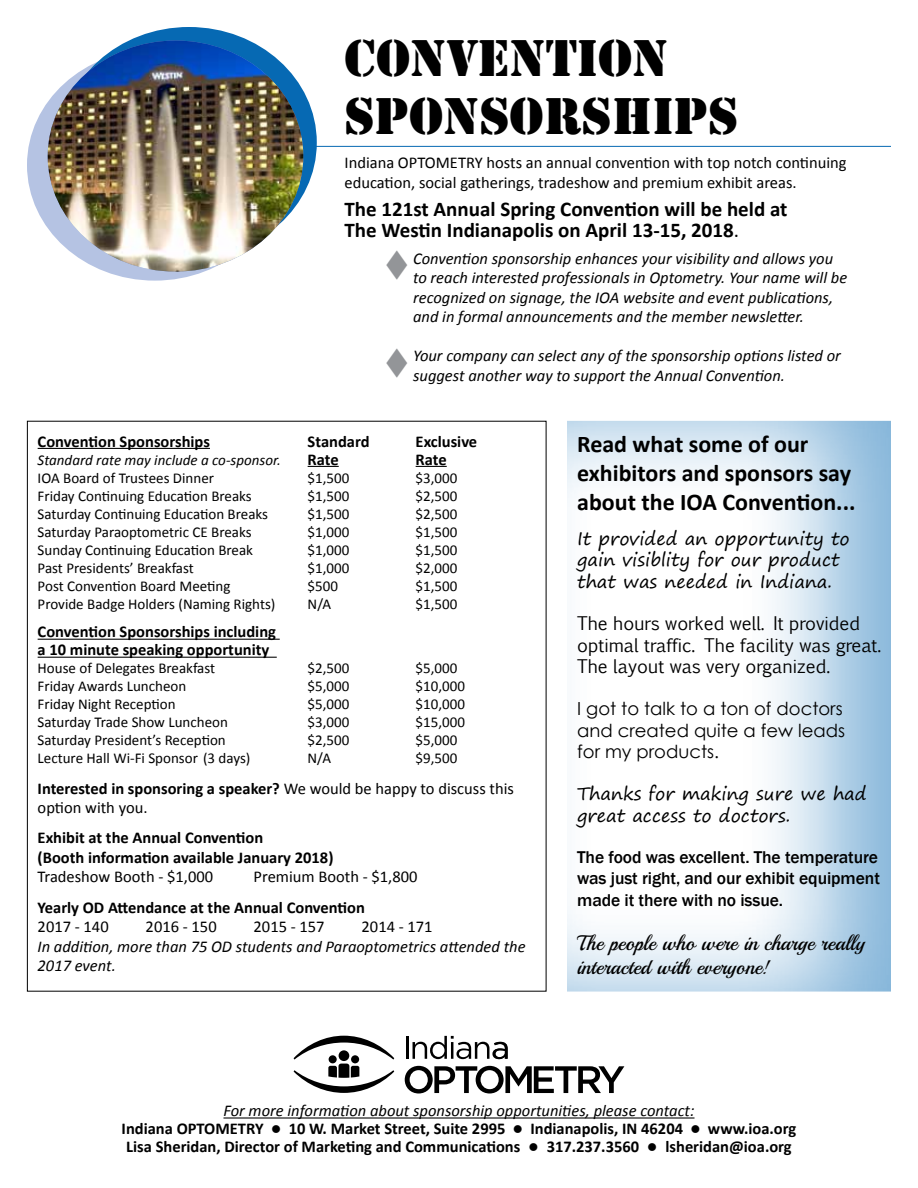
<style>
.page{position:relative;width:918px;height:1188px;background:#fff}
.page>*{position:absolute;margin:0;border:0;box-sizing:border-box;transform-origin:0 0}
.t1{font:48px/57.6px "Stencil Std";color:#000}
.t2{font:700 24px/28.8px "Calibri";color:#000}
.t3{font:700 21px/21px "Calibri";color:#000}
.t4{font:21px/24px "Playball";color:#000}
.t5{font:18px/21.6px "Segoe Print";color:#000}
.t6{font:18px/21.6px "Euphemia CAS";color:#000}
.t7{font:18px/21.6px "Century Gothic";color:#000}
.t8{font:500 17.55px/21.3px "Franklin Gothic";letter-spacing:-.005em;color:#000;text-align:justify}
.t9{font:700 16.5px/18px "Calibri";color:#000}
.t10{font:italic 16.5px/19.5px "Calibri";color:#000}
.t11{font:16.5px/19.5px "Calibri";color:#000}
.t12{font:15px "Calibri";color:#000}
.t13{font:italic 15px "Calibri";color:#000}
.s1{font-weight:400}
.s2{color:#939598}
.s3{font-weight:700}
.s4{font-weight:400;font-style:italic}
</style>
<div class="page">
<div style="left:562px;top:417px;width:330px;height:576px;background:#0669b3;opacity:.5"></div>
<hr style="left:38px;top:448px;width:172px;height:1px;background:#000">
<hr style="left:308px;top:466px;width:31px;height:1px;background:#000">
<hr style="left:416px;top:466px;width:31px;height:1px;background:#000">
<hr style="left:38px;top:639px;width:242px;height:1px;background:#000">
<hr style="left:38px;top:657px;width:239px;height:1px;background:#000">
<hr style="left:312px;top:146px;width:579px;height:1px;background:#0669b3">
<div style="left:27px;top:50px;width:256px;height:231px;background:#b5c3e3;border-radius:50%"></div>
<div style="left:61px;top:27px;width:256px;height:231px;background:#0669b3;border-radius:50%"></div>
<img style="left:48px;top:40px;width:255px;height:232px">
<hr style="left:223px;top:1117px;width:472px;height:2px;background:#000">
<hr style="left:406px;top:1036px;width:3px;height:23px;background:#000">
<svg style="left:413px;top:1036px;width:95px;height:23px"></svg>
<svg style="left:405px;top:1066px;width:219px;height:27px"></svg>
<svg style="left:294px;top:1036px;width:100px;height:57px"></svg>
<h1 class="t1" style="left:345px;top:30px;width:395px">CONVENTION<br>SPONSORSHIPS</h1>
<p class="t11" style="left:345px;top:153px;width:504px">Indiana OPTOMETRY hosts an annual convention with top notch continuing education, social gatherings, tradeshow and premium exhibit areas.</p>
<h3 class="t3" style="left:345px;top:198px;width:444px">The 121st Annual Spring Convention will be held at<br>The Westin Indianapolis on April 13-15, 2018<span class="s1">.</span></h3>
<p class="t10" style="left:413px;top:248px;width:436px;text-indent:-30px"><span class="s2">▼</span> Convention sponsorship enhances your visibility and allows you to reach interested professionals in Optometry. Your name will be recognized on signage, the IOA website and event publications, and in formal announcements and the member newsletter.</p>
<p class="t10" style="left:413px;top:345px;width:429px">Your company can select any of the sponsorship options listed or</p>
<p class="t10" style="left:383px;top:365px;width:403px"><sup>▼</sup> suggest another way to support the Annual Convention.</p>
<p class="t9" style="left:38px;top:432px;width:174px">Convention Sponsorships</p>
<p class="t9" style="left:308px;top:432px;width:63px">Standard</p>
<p class="t9" style="left:416px;top:432px;width:63px">Exclusive</p>
<p class="t13" style="left:38px;top:449px;width:245px">Standard rate may include a co-sponsor.</p>
<p class="t9" style="left:308px;top:450px;width:33px">Rate</p>
<p class="t9" style="left:416px;top:450px;width:33px">Rate</p>
<p class="t12" style="left:38px;top:468px;width:178px">IOA Board of Trustees Dinner</p>
<p class="t12" style="left:308px;top:468px;width:43px">$1,500</p>
<p class="t12" style="left:416px;top:468px;width:43px">$3,000</p>
<p class="t12" style="left:38px;top:486px;width:216px">Friday Continuing Education Breaks</p>
<p class="t12" style="left:308px;top:486px;width:43px">$1,500</p>
<p class="t12" style="left:416px;top:486px;width:43px">$2,500</p>
<p class="t12" style="left:38px;top:504px;width:232px">Saturday Continuing Education Breaks</p>
<p class="t12" style="left:308px;top:504px;width:43px">$1,500</p>
<p class="t12" style="left:416px;top:504px;width:43px">$2,500</p>
<p class="t12" style="left:38px;top:522px;width:215px">Saturday Paraoptometric CE Breaks</p>
<p class="t12" style="left:308px;top:522px;width:43px">$1,000</p>
<p class="t12" style="left:416px;top:522px;width:43px">$1,500</p>
<p class="t12" style="left:38px;top:540px;width:217px">Sunday Continuing Education Break</p>
<p class="t12" style="left:308px;top:540px;width:43px">$1,000</p>
<p class="t12" style="left:416px;top:540px;width:43px">$1,500</p>
<p class="t12" style="left:38px;top:558px;width:158px">Past Presidents’ Breakfast</p>
<p class="t12" style="left:308px;top:558px;width:43px">$1,000</p>
<p class="t12" style="left:416px;top:558px;width:43px">$2,000</p>
<p class="t12" style="left:38px;top:576px;width:194px">Post Convention Board Meeting</p>
<p class="t12" style="left:308px;top:576px;width:32px">$500</p>
<p class="t12" style="left:416px;top:576px;width:43px">$1,500</p>
<p class="t12" style="left:38px;top:594px;width:239px">Provide Badge Holders (Naming Rights)</p>
<p class="t12" style="left:308px;top:594px;width:25px">N/A</p>
<p class="t12" style="left:416px;top:594px;width:43px">$1,500</p>
<p class="t9" style="left:38px;top:623px;width:240px">Convention Sponsorships including a 10 minute speaking opportunity</p>
<p class="t12" style="left:38px;top:659px;width:179px">House of Delegates Breakfast</p>
<p class="t12" style="left:308px;top:659px;width:43px">$2,500</p>
<p class="t12" style="left:416px;top:659px;width:43px">$5,000</p>
<p class="t12" style="left:38px;top:677px;width:150px">Friday Awards Luncheon</p>
<p class="t12" style="left:308px;top:677px;width:43px">$5,000</p>
<p class="t12" style="left:416px;top:677px;width:51px">$10,000</p>
<p class="t12" style="left:38px;top:695px;width:139px">Friday Night Reception</p>
<p class="t12" style="left:308px;top:695px;width:43px">$5,000</p>
<p class="t12" style="left:416px;top:695px;width:51px">$10,000</p>
<p class="t12" style="left:38px;top:713px;width:192px">Saturday Trade Show Luncheon</p>
<p class="t12" style="left:308px;top:713px;width:43px">$3,000</p>
<p class="t12" style="left:416px;top:713px;width:51px">$15,000</p>
<p class="t12" style="left:38px;top:731px;width:190px">Saturday President’s Reception</p>
<p class="t12" style="left:308px;top:731px;width:43px">$2,500</p>
<p class="t12" style="left:416px;top:731px;width:43px">$5,000</p>
<p class="t12" style="left:38px;top:749px;width:214px">Lecture Hall Wi-Fi Sponsor (3 days)</p>
<p class="t12" style="left:308px;top:749px;width:25px">N/A</p>
<p class="t12" style="left:416px;top:749px;width:43px">$9,500</p>
<p class="t11" style="left:38px;top:778px;width:478px"><span class="s3">Interested in sponsoring a speaker?</span> We would be happy to discuss this option with you.</p>
<p class="t9" style="left:38px;top:828px;width:297px;line-height:19.5px">Exhibit at the Annual Convention<br>(Booth information available January 2018)</p>
<p class="t11" style="left:38px;top:867px;width:177px">Tradeshow Booth - $1,000</p>
<p class="t11" style="left:254px;top:867px;width:165px">Premium Booth - $1,800</p>
<p class="t9" style="left:38px;top:898px;width:329px">Yearly OD Attendance at the Annual Convention</p>
<p class="t11" style="left:38px;top:917px;width:73px">2017 - 140</p>
<p class="t11" style="left:146px;top:917px;width:73px">2016 - 150</p>
<p class="t11" style="left:254px;top:917px;width:73px">2015 - 157</p>
<p class="t11" style="left:362px;top:917px;width:73px">2014 - 171</p>
<p class="t10" style="left:38px;top:936px;width:489px">In addition, more than 75 OD students and Paraoptometrics attended the<br>2017 event.</p>
<h2 class="t2" style="left:577px;top:430px;width:280px">Read what some of our exhibitors and sponsors say about the IOA Convention...</h2>
<p class="t5" style="left:577px;top:527px;width:274px">It provided an opportunity to gain visiblity for our product that was needed in Indiana.</p>
<p class="t6" style="left:577px;top:612px;width:305px">The hours worked well. It provided optimal traffic. The facility was great.<br>The layout was very organized.</p>
<p class="t7" style="left:577px;top:697px;width:269px">I got to talk to a ton of doctors and created quite a few leads for my products.</p>
<p class="t5" style="left:577px;top:782px;width:291px">Thanks for making sure we had great access to doctors.</p>
<p class="t8" style="left:577px;top:847px;width:304px">The food was excellent. The temperature was just right, and our exhibit equipment made it there with no issue.</p>
<h3 class="t4" style="left:577px;top:931px;width:289px">The people who were in charge really interacted with everyone!</h3>
<p class="t9" style="left:122px;top:1102px;width:676px;text-align:center"><span class="s4">For more information about sponsorship opportunities, please contact:<br></span>Indiana OPTOMETRY ● 10 W. Market Street, Suite 2995 ● Indianapolis, IN 46204 ● www.ioa.org<br>Lisa Sheridan, Director of Marketing and Communications ● 317.237.3560 ● lsheridan@ioa.org</p>
</div>
